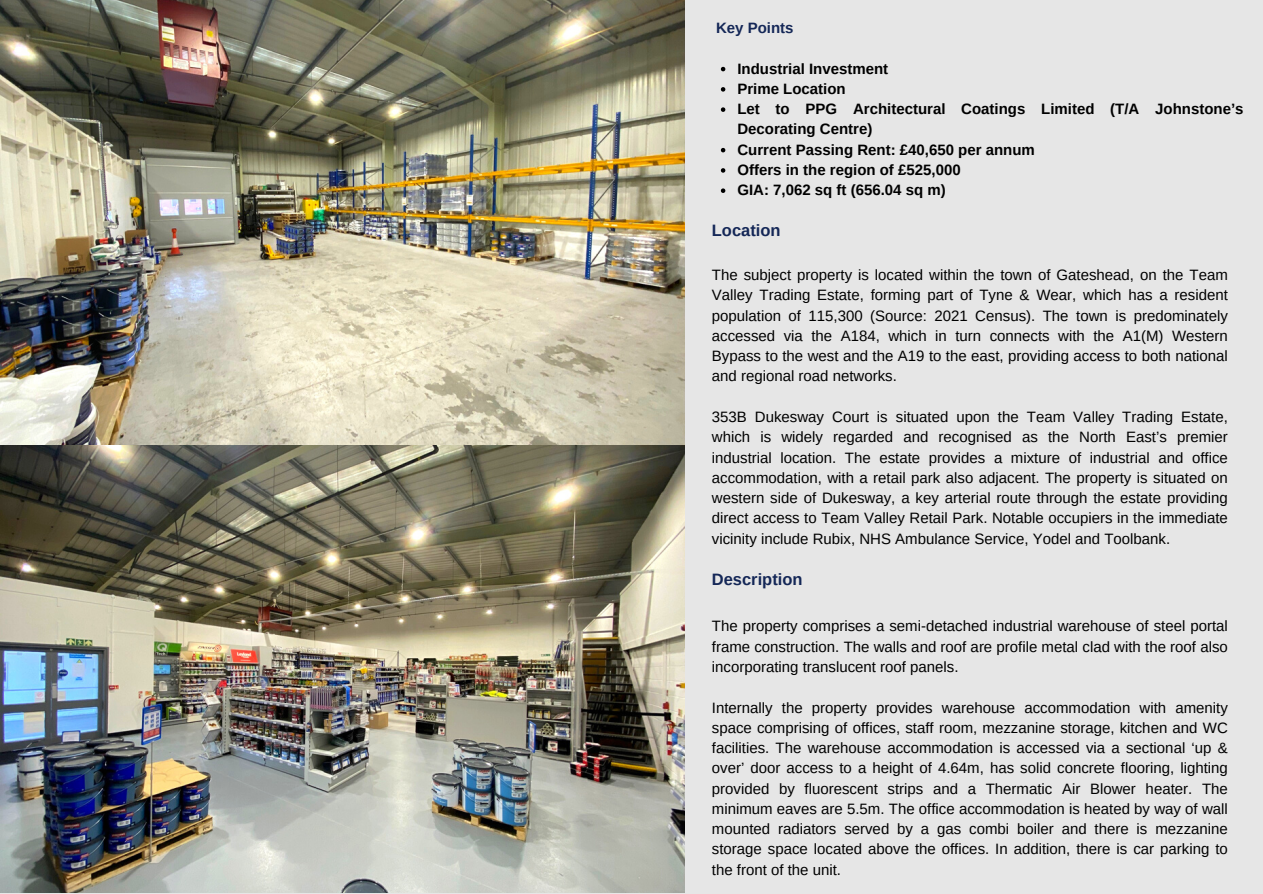
<style>
.page{position:relative;width:1263px;height:894px;background:#fff}
.page>*{position:absolute;margin:0;border:0;box-sizing:border-box;transform-origin:0 0}
.t1{font:700 16.5px "Arimo";color:#142757}
.t2{font:15px/20.2px "Arimo";color:#000;text-align:justify}
.t3{font:700 15px/20.2px "Arimo";color:#000}
.t4{font:700 15px "Arimo";color:#142757}
</style>
<div class="page">
<div style="left:0;top:0;width:1263px;height:893px;background:#e6e6e6"></div>
<svg style="left:721px;top:67px;width:4px;height:4px"></svg>
<svg style="left:721px;top:87px;width:4px;height:5px"></svg>
<svg style="left:721px;top:107px;width:4px;height:5px"></svg>
<svg style="left:721px;top:148px;width:4px;height:4px"></svg>
<svg style="left:721px;top:168px;width:4px;height:5px"></svg>
<svg style="left:721px;top:188px;width:4px;height:5px"></svg>
<img style="left:0;top:0;width:684px;height:892px">
<p class="t4" style="left:716px;top:19px;width:79px">Key Points</p>
<p class="t3" style="left:737px;top:58px;width:152px">Industrial Investment</p>
<p class="t3" style="left:737px;top:78px;width:110px">Prime Location</p>
<h1 class="t3" style="left:737px;top:99px;width:508px">Let to PPG Architectural Coatings Limited (T/A Johnstone’s<br>Decorating Centre)</h1>
<p class="t3" style="left:737px;top:139px;width:299px">Current Passing Rent: £40,650 per annum</p>
<p class="t3" style="left:737px;top:159px;width:225px">Offers in the region of £525,000</p>
<h1 class="t3" style="left:737px;top:180px;width:210px">GIA: 7,062 sq ft (656.04 sq m)</h1>
<p class="t1" style="left:712px;top:221px;width:70px">Location</p>
<p class="t2" style="left:712px;top:265px;width:517px">The subject property is located within the town of Gateshead, on the Team Valley Trading Estate, forming part of Tyne &amp; Wear, which has a resident population of 115,300 (Source: 2021 Census). The town is predominately accessed via the A184, which in turn connects with the A1(M) Western Bypass to the west and the A19 to the east, providing access to both national and regional road networks.</p>
<h1 class="t2" style="left:712px;top:406px;width:517px">353B Dukesway Court is situated upon the Team Valley Trading Estate, which is widely regarded and recognised as the North East’s premier industrial location. The estate provides a mixture of industrial and office accommodation, with a retail park also adjacent. The property is situated on western side of Dukesway, a key arterial route through the estate providing direct access to Team Valley Retail Park. Notable occupiers in the immediate vicinity include Rubix, NHS Ambulance Service, Yodel and Toolbank.</h1>
<p class="t1" style="left:712px;top:570px;width:92px">Description</p>
<p class="t2" style="left:712px;top:616px;width:517px">The property comprises a semi-detached industrial warehouse of steel portal frame construction. The walls and roof are profile metal clad with the roof also incorporating translucent roof panels.</p>
<p class="t2" style="left:712px;top:697px;width:517px">Internally the property provides warehouse accommodation with amenity space comprising of offices, staff room, mezzanine storage, kitchen and WC facilities. The warehouse accommodation is accessed via a sectional ‘up &amp; over’ door access to a height of 4.64m, has solid concrete flooring, lighting provided by fluorescent strips and a Thermatic Air Blower heater. The minimum eaves are 5.5m. The office accommodation is heated by way of wall mounted radiators served by a gas combi boiler and there is mezzanine storage space located above the offices. In addition, there is car parking to the front of the unit.</p>
</div>
